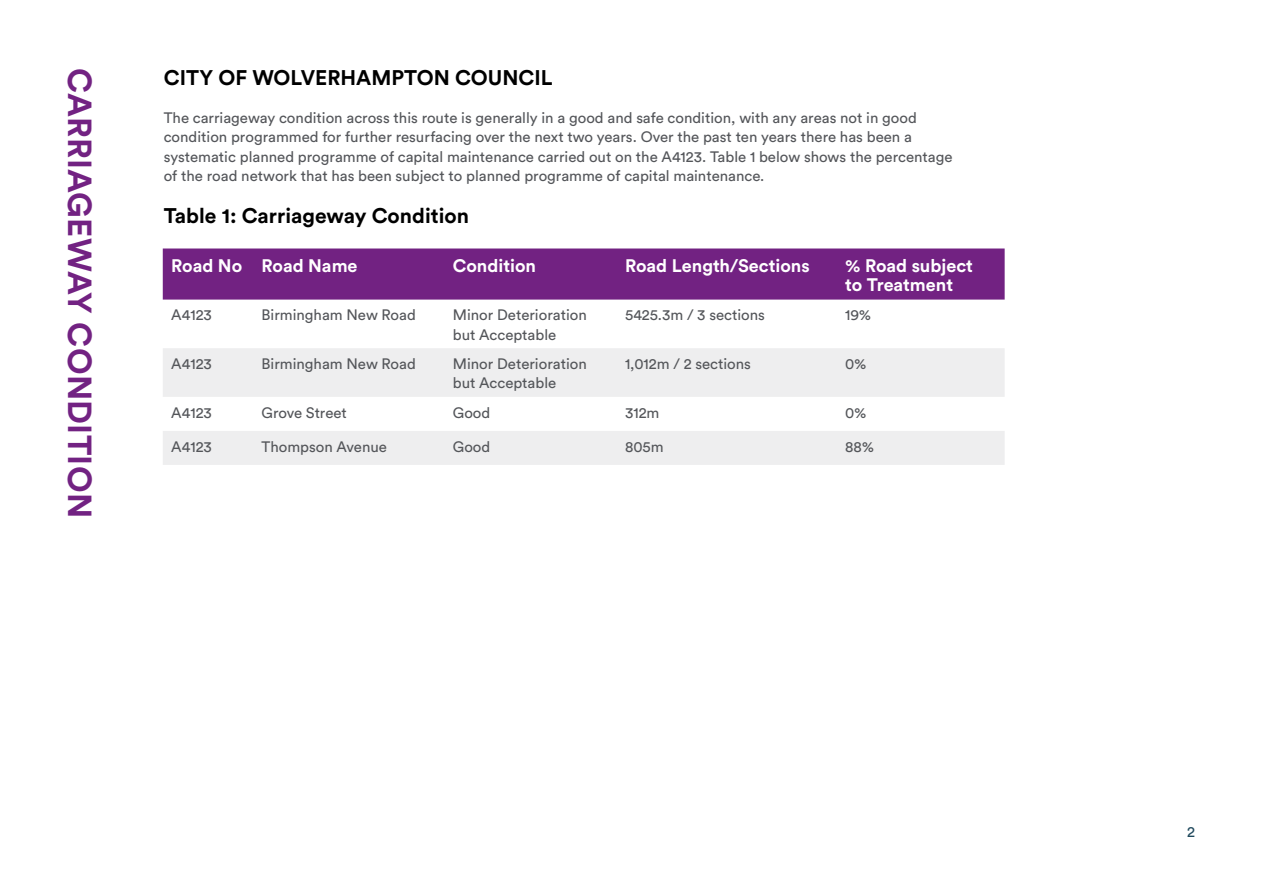
<style>
.page{position:relative;width:1263px;height:893px;background:#fff}
.page>*{position:absolute;margin:0;border:0;box-sizing:border-box;transform-origin:0 0}
.t1{font:700 33px "Circular Std";letter-spacing:.01em;color:#722282}
.t2{font:700 21px "Circular Std";color:#000}
.t3{font:700 18px/19.5px "Circular Std";color:#fff}
.t4{font:15px/19.5px "Circular Std";color:#54565a}
.t5{font:15px "Circular Std";color:#20495d}
</style>
<div class="page">
<div style="left:163px;top:248px;width:842px;height:52px;background:#722282"></div>
<svg style="left:163px;top:348px;width:842px;height:117px;fill:#eeeeef"></svg>
<h1 class="t1" style="left:101px;top:68px;width:451px;rotate:90deg">CARRIAGEWAY CONDITION</h1>
<h2 class="t2" style="left:164px;top:64px;width:390px">CITY OF WOLVERHAMPTON COUNCIL</h2>
<p class="t4" style="left:164px;top:107px;width:790px">The carriageway condition across this route is generally in a good and safe condition, with any areas not in good condition programmed for further resurfacing over the next two years. Over the past ten years there has been a systematic planned programme of capital maintenance carried out on the A4123. Table 1 below shows the percentage of the road network that has been subject to planned programme of capital maintenance.</p>
<h2 class="t2" style="left:164px;top:202px;width:307px">Table 1: Carriageway Condition</h2>
<p class="t3" style="left:171px;top:255px;width:188px">Road No Road Name</p>
<p class="t3" style="left:453px;top:255px;width:85px">Condition</p>
<p class="t3" style="left:625px;top:255px;width:186px">Road Length/Sections</p>
<p class="t3" style="left:845px;top:255px;width:129px">% Road subject to Treatment</p>
<p class="t4" style="left:171px;top:305px;width:42px">A4123</p>
<p class="t4" style="left:262px;top:305px;width:156px">Birmingham New Road</p>
<p class="t4" style="left:453px;top:305px;width:135px">Minor Deterioration but Acceptable</p>
<p class="t4" style="left:625px;top:305px;width:141px">5425.3m / 3 sections</p>
<p class="t4" style="left:845px;top:305px;width:27px">19%</p>
<p class="t4" style="left:171px;top:354px;width:42px">A4123</p>
<p class="t4" style="left:262px;top:354px;width:156px">Birmingham New Road</p>
<p class="t4" style="left:453px;top:354px;width:135px">Minor Deterioration but Acceptable</p>
<p class="t4" style="left:625px;top:354px;width:127px">1,012m / 2 sections</p>
<p class="t4" style="left:845px;top:354px;width:23px">0%</p>
<p class="t4" style="left:171px;top:402px;width:42px">A4123</p>
<p class="t4" style="left:262px;top:402px;width:87px">Grove Street</p>
<p class="t4" style="left:453px;top:402px;width:39px">Good</p>
<p class="t4" style="left:625px;top:402px;width:36px">312m</p>
<p class="t4" style="left:845px;top:402px;width:23px">0%</p>
<p class="t4" style="left:171px;top:436px;width:42px">A4123</p>
<p class="t4" style="left:262px;top:436px;width:127px">Thompson Avenue</p>
<p class="t4" style="left:453px;top:436px;width:39px">Good</p>
<p class="t4" style="left:625px;top:436px;width:40px">805m</p>
<p class="t4" style="left:845px;top:436px;width:30px">88%</p>
<p class="t5" style="left:1187px;top:823px;width:9px">2</p>
</div>
